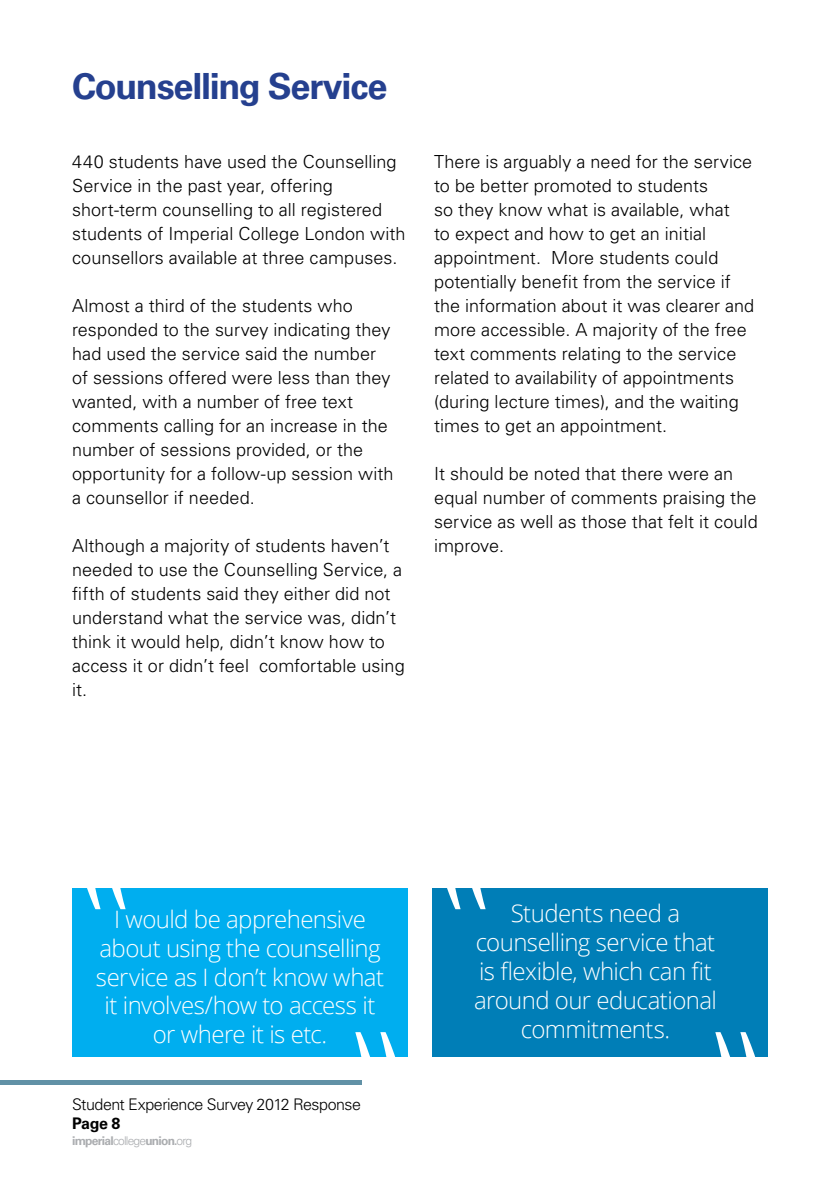
<style>
.page{position:relative;width:840px;height:1191px;background:#fff}
.page>*{position:absolute;margin:0;border:0;box-sizing:border-box;transform-origin:0 0}
.t1{font:700 36px "Univers LT";letter-spacing:-.035em;color:#25408f}
.t2{font:300 24px/28.8px "Open Sans";letter-spacing:-.025em;color:#fff;text-align:center}
.t3{font:300 18px/24px "Univers LT";letter-spacing:.005em;color:#000}
.t4{font:300 16px "Univers LT";letter-spacing:-.03em;color:#000}
.t5{font:700 16px "Univers LT";color:#000}
.t6{font:700 12px "Univers LT";letter-spacing:-.06em;color:#abadb0}
.s1{font-weight:300}
</style>
<div class="page">
<hr style="left:0;top:1080px;width:361px;height:4px;background:#6191a6">
<div style="left:72px;top:888px;width:336px;height:168px;background:#00aeef"></div>
<div style="left:432px;top:888px;width:335px;height:168px;background:#007eb7"></div>
<svg style="left:355px;top:1056px;width:44px;height:1px"></svg>
<svg style="left:714px;top:1056px;width:44px;height:1px"></svg>
<h1 class="t1" style="left:72px;top:65px;width:316px">Counselling Service</h1>
<p class="t3" style="left:72px;top:150px;width:335px">440 students have used the Counselling Service in the past year, offering short-term counselling to all registered students of Imperial College London with counsellors available at three campuses.</p>
<p class="t3" style="left:72px;top:294px;width:323px">Almost a third of the students who responded to the survey indicating they had used the service said the number of sessions offered were less than they wanted, with a number of free text comments calling for an increase in the number of sessions provided, or the opportunity for a follow-up session with a counsellor if needed.</p>
<p class="t3" style="left:72px;top:534px;width:334px">Although a majority of students haven’t needed to use the Counselling Service, a fifth of students said they either did not understand what the service was, didn’t think it would help, didn’t know how to access it or didn’t feel comfortable using it.</p>
<p class="t3" style="left:434px;top:150px;width:321px">There is arguably a need for the service to be better promoted to students<br>so they know what is available, what<br>to expect and how to get an initial appointment. More students could potentially benefit from the service if the information about it was clearer and more accessible. A majority of the free text comments relating to the service related to availability of appointments (during lecture times), and the waiting times to get an appointment.</p>
<p class="t3" style="left:434px;top:461px;width:325px">It should be noted that there were an equal number of comments praising the service as well as those that felt it could improve.</p>
<h2 class="t2" style="left:96px;top:904px;width:289px">I would be apprehensive about using the counselling service as I don’t know what it involves/how to access it or where it is etc.</h2>
<h2 class="t2" style="left:474px;top:898px;width:244px">Students need a counselling service that is flexible, which can fit around our educational commitments.</h2>
<p class="t4" style="left:72px;top:1094px;width:290px">Student Experience Survey 2012 Response</p>
<p class="t5" style="left:72px;top:1113px;width:50px">Page 8</p>
<p class="t6" style="left:72px;top:1133px;width:121px">imperial<span class="s1">college</span>union.<span class="s1">org</span></p>
</div>
